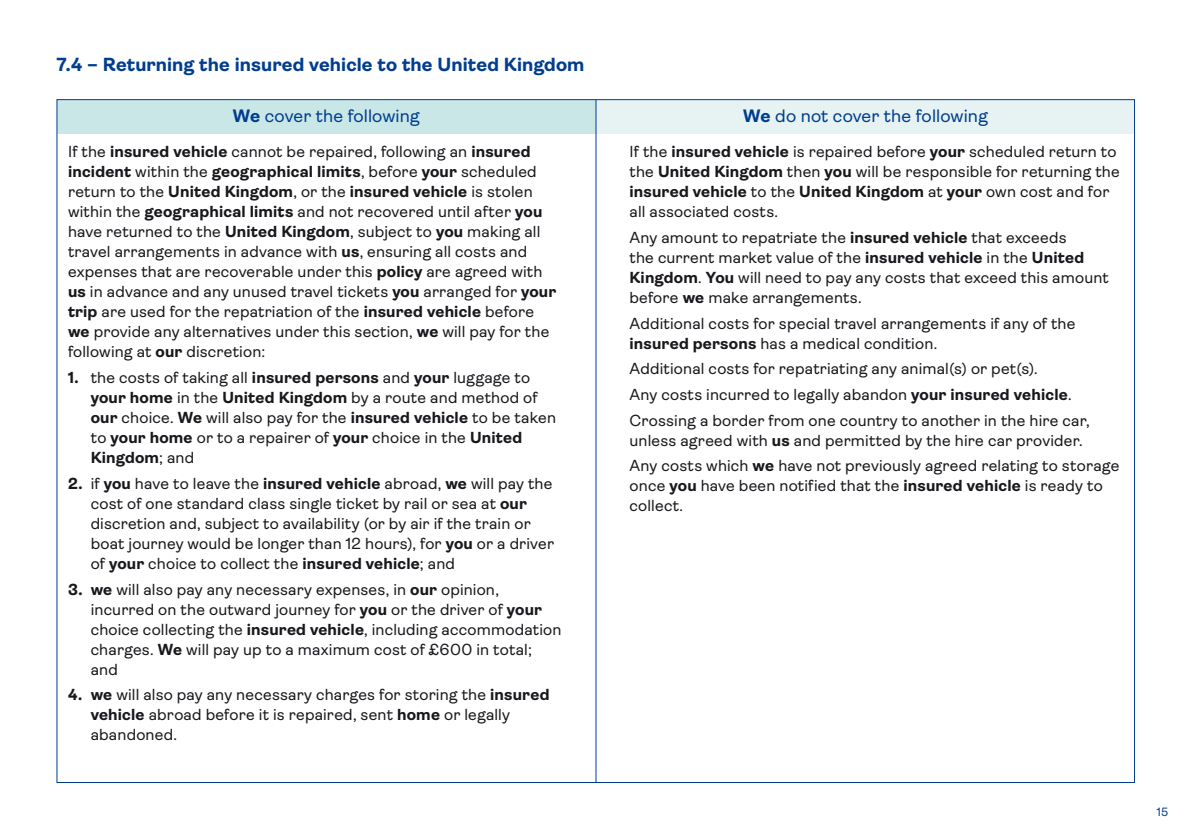
<style>
.page{position:relative;width:1191px;height:840px;background:#fff}
.page>*{position:absolute;margin:0;border:0;box-sizing:border-box;transform-origin:0 0}
.t1{font:700 19px "Ambit";letter-spacing:.005em;color:#003d8f}
.t2{font:18px "Ambit";letter-spacing:.005em;color:#003d8f}
.t3{font:16px/20px "Ambit";letter-spacing:.01em;color:#1a171c}
.t4{font:12px "Ambit";color:#003d8f}
.s1{font-weight:700}
</style>
<div class="page">
<div style="left:57px;top:100px;width:539px;height:34px;background:#c9e7e7"></div>
<div style="left:596px;top:100px;width:539px;height:34px;background:#e6f3f2"></div>
<hr style="left:595px;top:100px;width:1px;height:682px;background:#003d8f">
<p class="t1" style="left:57px;top:54px;width:529px">7.4 – Returning the insured vehicle to the United Kingdom</p>
<p class="t2" style="left:233px;top:105px;width:189px"><span class="s1">We</span> cover the following</p>
<p class="t2" style="left:743px;top:105px;width:246px"><span class="s1">We</span> do not cover the following</p>
<p class="t3" style="left:68px;top:142px;width:490px">If the <span class="s1">insured vehicle</span> cannot be repaired, following an <span class="s1">insured incident</span> within the <span class="s1">geographical limits</span>, before <span class="s1">your</span> scheduled return to the <span class="s1">United Kingdom</span>, or the <span class="s1">insured vehicle</span> is stolen within the <span class="s1">geographical limits</span> and not recovered until after <span class="s1">you </span>have returned to the <span class="s1">United Kingdom</span>, subject to <span class="s1">you</span> making all travel arrangements in advance with <span class="s1">us</span>, ensuring all costs and expenses that are recoverable under this <span class="s1">policy</span> are agreed with <span class="s1">us</span> in advance and any unused travel tickets <span class="s1">you</span> arranged for <span class="s1">your trip</span> are used for the repatriation of the <span class="s1">insured vehicle</span> before <span class="s1">we</span> provide any alternatives under this section, <span class="s1">we</span> will pay for the following at <span class="s1">our</span> discretion:</p>
<p class="t3" style="left:91px;top:367px;width:467px;text-indent:-23px"><span class="s1">1.</span> the costs of taking all <span class="s1">insured persons</span> and <span class="s1">your</span> luggage to <span class="s1">your home</span> in the <span class="s1">United Kingdom</span> by a route and method of <span class="s1">our</span> choice. <span class="s1">We</span> will also pay for the <span class="s1">insured vehicle</span> to be taken to <span class="s1">your home</span> or to a repairer of <span class="s1">your</span> choice in the <span class="s1">United Kingdom</span>; and</p>
<p class="t3" style="left:91px;top:473px;width:465px;text-indent:-23px"><span class="s1">2.</span> if <span class="s1">you</span> have to leave the <span class="s1">insured vehicle</span> abroad, <span class="s1">we</span> will pay the cost of one standard class single ticket by rail or sea at <span class="s1">our </span>discretion and, subject to availability (or by air if the train or boat journey would be longer than 12 hours), for <span class="s1">you</span> or a driver of <span class="s1">your</span> choice to collect the <span class="s1">insured vehicle</span>; and</p>
<p class="t3" style="left:91px;top:578px;width:472px;text-indent:-23px"><span class="s1">3. we</span> will also pay any necessary expenses, in <span class="s1">our</span> opinion, incurred on the outward journey for <span class="s1">you</span> or the driver of <span class="s1">your </span>choice collecting the <span class="s1">insured vehicle</span>, including accommodation charges. <span class="s1">We</span> will pay up to a maximum cost of £600 in total; and</p>
<p class="t3" style="left:91px;top:684px;width:460px;text-indent:-23px"><span class="s1">4. we</span> will also pay any necessary charges for storing the <span class="s1">insured vehicle</span> abroad before it is repaired, sent <span class="s1">home</span> or legally abandoned.</p>
<p class="t3" style="left:629px;top:142px;width:492px">If the <span class="s1">insured vehicle</span> is repaired before <span class="s1">your</span> scheduled return to the <span class="s1">United Kingdom</span> then <span class="s1">you</span> will be responsible for returning the <span class="s1">insured vehicle</span> to the <span class="s1">United Kingdom</span> at <span class="s1">your</span> own cost and for all associated costs.</p>
<p class="t3" style="left:629px;top:227px;width:481px">Any amount to repatriate the <span class="s1">insured vehicle</span> that exceeds<br>the current market value of the <span class="s1">insured vehicle</span> in the <span class="s1">United Kingdom</span>. <span class="s1">You</span> will need to pay any costs that exceed this amount before <span class="s1">we</span> make arrangements.</p>
<p class="t3" style="left:629px;top:313px;width:447px">Additional costs for special travel arrangements if any of the <span class="s1">insured persons</span> has a medical condition.</p>
<p class="t3" style="left:629px;top:356px;width:461px;line-height:25.6px">Additional costs for repatriating any animal(s) or pet(s).<br>Any costs incurred to legally abandon <span class="s1">your insured vehicle</span>.<br>Crossing a border from one country to another in the hire car,</p>
<p class="t3" style="left:629px;top:427px;width:491px;line-height:25.6px">unless agreed with <span class="s1">us</span> and permitted by the hire car provider.<br>Any costs which <span class="s1">we</span> have not previously agreed relating to storage</p>
<p class="t3" style="left:629px;top:476px;width:475px">once <span class="s1">you</span> have been notified that the <span class="s1">insured vehicle</span> is ready to collect.</p>
<p class="t4" style="left:1157px;top:804px;width:13px">15</p>
</div>
